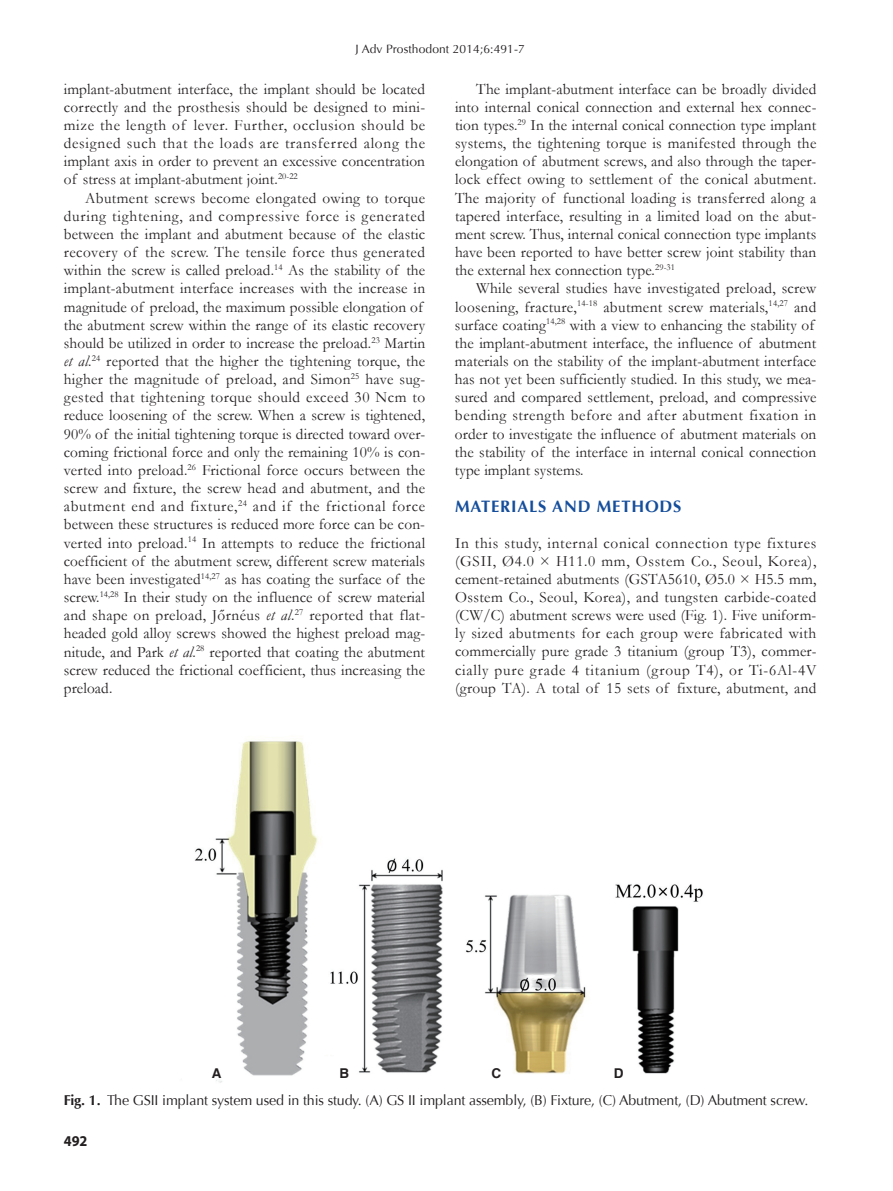
<style>
.page{position:relative;width:893px;height:1191px;background:#fff}
.page>*{position:absolute;margin:0;border:0;box-sizing:border-box;transform-origin:0 0}
.t1{font:700 16.5px "Optima";letter-spacing:.05em;color:#154e9b}
.t2{font:15.75px/18.1px "Garamond";letter-spacing:.01em;color:#231f20;text-align:justify}
.t3{font:700 15px "Myriad Pro";color:#231f20;scale:.95 1}
.t4{font:14.25px "Optima";letter-spacing:-.01em;color:#231f20}
.t5{font:700 13.5px "Helvetica";color:#231f20}
.t6{font:12px "Optima";letter-spacing:.01em;color:#231f20}
.s1{font-style:italic}
.s2{font-weight:700}
</style>
<div class="page">
<img style="left:194px;top:741px;width:509px;height:342px">
<p class="t6" style="left:355px;top:42px;width:171px">J Adv Prosthodont 2014;6:491-7</p>
<p class="t2" style="left:64px;top:79px;width:363px">implant-abutment interface, the implant should be located correctly and the prosthesis should be designed to mini&shy;mize the length of lever. Further, occlusion should be designed such that the loads are transferred along the implant axis in order to prevent an excessive concentration of stress at implant-abutment joint.<sup>20-22</sup></p>
<p class="t2" style="left:64px;top:188px;width:363px;text-align:left;text-indent:21px">Abutment screws become elongated owing to torque during tightening, and compressive force is generated between the implant and abutment because of the elastic recovery of the screw. The tensile force thus generated within the screw is called preload.<sup>14</sup> As the stability of the implant-abutment interface increases with the increase in magnitude of preload, the maximum possible elongation of the abutment screw within the range of its elastic recovery should be utilized in order to increase the preload.<sup>23</sup> Martin <span class="s1">et al</span>.<sup>24</sup> reported that the higher the tightening torque, the higher the magnitude of preload, and Simon<sup>25</sup> have sug&shy;gested that tightening torque should exceed 30 Ncm to reduce loosening of the screw. When a screw is tightened, 90% of the initial tightening torque is directed toward over&shy;coming frictional force and only the remaining 10% is con&shy;verted into preload.<sup>26</sup> Frictional force occurs between the screw and fixture, the screw head and abutment, and the abutment end and fixture,<sup>24</sup> and if the frictional force between these structures is reduced more force can be con&shy;verted into preload.<sup>14</sup> In attempts to reduce the frictional coefficient of the abutment screw, different screw materials have been investigated<sup>14,27</sup> as has coating the surface of the screw.<sup>14,28</sup> In their study on the influence of screw material and shape on preload, Jőrnéus <span class="s1">et al</span>.<sup>27</sup> reported that flat&shy;headed gold alloy screws showed the highest preload mag&shy;nitude, and Park <span class="s1">et al</span>.<sup>28</sup> reported that coating the abutment screw reduced the frictional coefficient, thus increasing the preload.</p>
<p class="t2" style="left:455px;top:79px;width:363px;text-indent:21px">The implant-abutment interface can be broadly divided into internal conical connection and external hex connec&shy;tion types.<sup>29</sup> In the internal conical connection type implant systems, the tightening torque is manifested through the elongation of abutment screws, and also through the taper&shy;lock effect owing to settlement of the conical abutment.<br>The majority of functional loading is transferred along a tapered interface, resulting in a limited load on the abut&shy;ment screw. Thus, internal conical connection type implants have been reported to have better screw joint stability than the external hex connection type.<sup>29-31</sup></p>
<p class="t2" style="left:455px;top:279px;width:363px;text-align:left;text-indent:21px">While several studies have investigated preload, screw loosening, fracture,<sup>14-18</sup> abutment screw materials,<sup>14,27</sup> and surface coating<sup>14,28</sup> with a view to enhancing the stability of the implant-abutment interface, the influence of abutment materials on the stability of the implant-abutment interface has not yet been sufficiently studied. In this study, we mea&shy;sured and compared settlement, preload, and compressive bending strength before and after abutment fixation in order to investigate the influence of abutment materials on the stability of the interface in internal conical connection type implant systems.</p>
<p class="t1" style="left:455px;top:497px;width:228px">MATERIALS AND METHODS</p>
<p class="t2" style="left:455px;top:533px;width:363px">In this study, internal conical connection type fixtures (GSII, Ø4.0 × H11.0 mm, Osstem Co., Seoul, Korea), cement-retained abutments (GSTA5610, Ø5.0 × H5.5 mm, Osstem Co., Seoul, Korea), and tungsten carbide-coated (CW/C) abutment screws were used (Fig. 1). Five uniform&shy;ly sized abutments for each group were fabricated with commercially pure grade 3 titanium (group T3), commer&shy;cially pure grade 4 titanium (group T4), or Ti-6Al-4V (group TA). A total of 15 sets of fixture, abutment, and</p>
<p class="t5" style="left:212px;top:1064px;width:11px">A</p>
<p class="t5" style="left:340px;top:1064px;width:11px">B</p>
<p class="t5" style="left:492px;top:1064px;width:11px">C</p>
<p class="t5" style="left:614px;top:1064px;width:11px">D</p>
<p class="t4" style="left:64px;top:1092px;width:746px"><span class="s2">Fig. 1.</span> The GSII implant system used in this study. (A) GS II implant assembly, (B) Fixture, (C) Abutment, (D) Abutment screw.</p>
<p class="t3" style="left:64px;top:1131px;width:26px">492</p>
</div>
